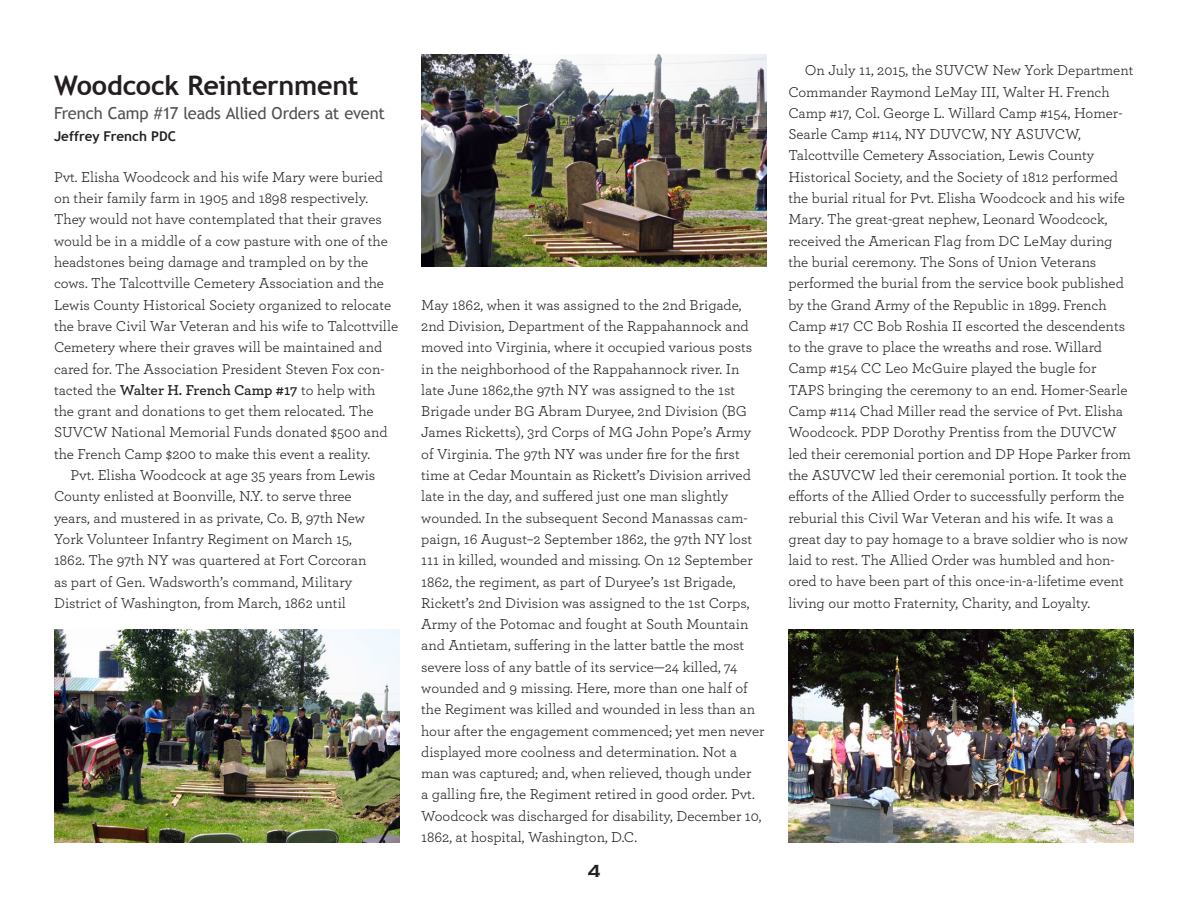
<style>
.page{position:relative;width:1188px;height:918px;background:#fff}
.page>*{position:absolute;margin:0;border:0;box-sizing:border-box;transform-origin:0 0}
.t1{font:700 27px "Trebuchet MS";letter-spacing:-.01em;color:#231f20}
.t2{font:700 18px "Copperplate Gothic";color:#231f20}
.t3{font:16.5px "Trebuchet MS";letter-spacing:-.015em;color:#505050}
.t4{font:15px/21.3px "Archer";color:#231f20}
.t5{font:600 15px "Archer";letter-spacing:-.005em;color:#231f20}
.t6{font:700 13.5px "Trebuchet MS";letter-spacing:-.005em;color:#231f20}
.s1{font-weight:400}
</style>
<div class="page">
<img style="left:54px;top:629px;width:346px;height:213px">
<img style="left:789px;top:629px;width:345px;height:213px">
<img style="left:421px;top:54px;width:346px;height:213px">
<h1 class="t1" style="left:54px;top:69px;width:306px">Woodcock Reinternment</h1>
<p class="t3" style="left:54px;top:104px;width:333px">French Camp #17 leads Allied Orders at event</p>
<p class="t6" style="left:54px;top:128px;width:124px">Jeffrey French PDC</p>
<p class="t4" style="left:54px;top:165px;width:331px">Pvt. Elisha Woodcock and his wife Mary were buried</p>
<p class="t4" style="left:54px;top:187px;width:316px">on their family farm in 1905 and 1898 respectively.</p>
<p class="t4" style="left:54px;top:208px;width:329px">They would not have contemplated that their graves</p>
<p class="t4" style="left:54px;top:229px;width:335px">would be in a middle of a cow pasture with one of the</p>
<p class="t4" style="left:54px;top:251px;width:316px">headstones being damage and trampled on by the</p>
<p class="t4" style="left:54px;top:272px;width:332px">cows. The Talcottville Cemetery Association and the</p>
<p class="t4" style="left:54px;top:293px;width:339px">Lewis County Historical Society organized to relocate</p>
<p class="t4" style="left:54px;top:315px;width:346px">the brave Civil War Veteran and his wife to Talcottville</p>
<p class="t4" style="left:54px;top:336px;width:330px">Cemetery where their graves will be maintained and</p>
<p class="t4" style="left:54px;top:357px;width:332px">cared for. The Association President Steven Fox con-</p>
<p class="t5" style="left:54px;top:379px;width:323px"><span class="s1">tacted the</span> Walter H. French Camp #17 <span class="s1">to help with</span></p>
<p class="t4" style="left:54px;top:400px;width:321px">the grant and donations to get them relocated. The</p>
<p class="t4" style="left:54px;top:421px;width:335px">SUVCW National Memorial Funds donated $500 and</p>
<p class="t4" style="left:54px;top:442px;width:318px">the French Camp $200 to make this event a reality.</p>
<p class="t4" style="left:71px;top:464px;width:306px">Pvt. Elisha Woodcock at age 35 years from Lewis</p>
<p class="t4" style="left:54px;top:485px;width:299px">County enlisted at Boonville, N.Y. to serve three</p>
<p class="t4" style="left:54px;top:506px;width:313px">years, and mustered in as private, Co. B, 97th New</p>
<p class="t4" style="left:54px;top:528px;width:300px">York Volunteer Infantry Regiment on March 15,</p>
<p class="t4" style="left:54px;top:549px;width:314px">1862. The 97th NY was quartered at Fort Corcoran</p>
<p class="t4" style="left:54px;top:570px;width:300px">as part of Gen. Wadsworth’s command, Military</p>
<p class="t4" style="left:54px;top:591px;width:293px">District of Washington, from March, 1862 until</p>
<p class="t4" style="left:421px;top:293px;width:345px">May 1862, when it was assigned to the 2nd Brigade, 2nd Division, Department of the Rappahannock and moved into Virginia, where it occupied various posts in the neighborhood of the Rappahannock river. In late June 1862,the 97th NY was assigned to the 1st Brigade under BG Abram Duryee, 2nd Division (BG James Ricketts), 3rd Corps of MG John Pope’s Army of Virginia. The 97th NY was under fire for the first time at Cedar Mountain as Rickett’s Division arrived late in the day, and suffered just one man slightly wounded. In the subsequent Second Manassas cam&shy;paign, 16 August–2 September 1862, the 97th NY lost 111 in killed, wounded and missing. On 12 September 1862, the regiment, as part of Duryee’s 1st Brigade, Rickett’s 2nd Division was assigned to the 1st Corps, Army of the Potomac and fought at South Mountain and Antietam, suffering in the latter battle the most severe loss of any battle of its service—24 killed, 74 wounded and 9 missing. Here, more than one half of the Regiment was killed and wounded in less than an hour after the engagement commenced; yet men never displayed more coolness and determination. Not a man was captured; and, when relieved, though under<br>a galling fire, the Regiment retired in good order. Pvt.<br>Woodcock was discharged for disability, December 10, 1862, at hospital, Washington, D.C.</p>
<p class="t2" style="left:588px;top:861px;width:14px">4</p>
<p class="t4" style="left:788px;top:59px;width:347px;text-indent:17px">On July 11, 2015, the SUVCW New York Department Commander Raymond LeMay III, Walter H. French Camp #17, Col. George L. Willard Camp #154, Homer-Searle Camp #114, NY DUVCW, NY ASUVCW, Talcottville Cemetery Association, Lewis County Historical Society, and the Society of 1812 performed the burial ritual for Pvt. Elisha Woodcock and his wife Mary. The great-great nephew, Leonard Woodcock, received the American Flag from DC LeMay during the burial ceremony. The Sons of Union Veterans performed the burial from the service book published by the Grand Army of the Republic in 1899. French Camp #17 CC Bob Roshia II escorted the descendents to the grave to place the wreaths and rose. Willard Camp #154 CC Leo McGuire played the bugle for TAPS bringing the ceremony to an end. Homer-Searle Camp #114 Chad Miller read the service of Pvt. Elisha Woodcock. PDP Dorothy Prentiss from the DUVCW led their ceremonial portion and DP Hope Parker from the ASUVCW led their ceremonial portion. It took the efforts of the Allied Order to successfully perform the reburial this Civil War Veteran and his wife. It was a great day to pay homage to a brave soldier who is now laid to rest. The Allied Order was humbled and hon&shy;ored to have been part of this once-in-a-lifetime event living our motto Fraternity, Charity, and Loyalty.</p>
</div>
